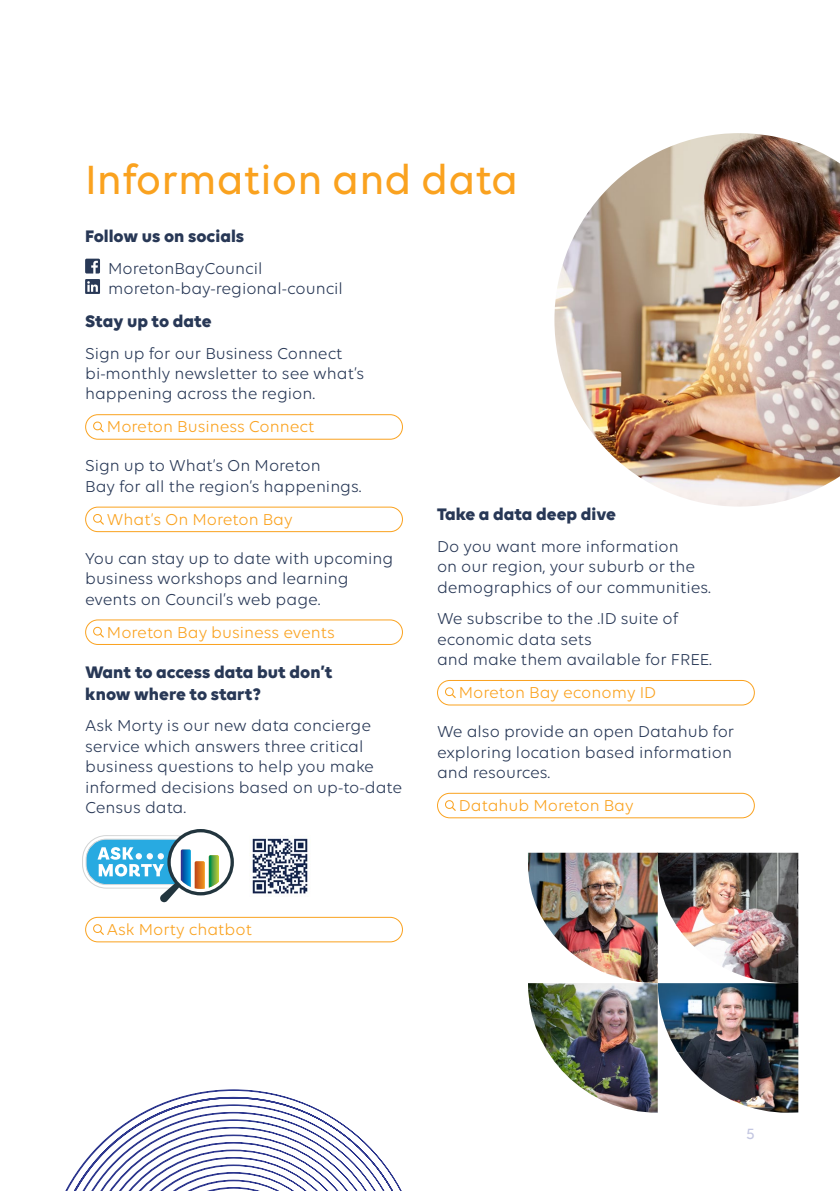
<style>
.page{position:relative;width:840px;height:1191px;background:#fff}
.page>*{position:absolute;margin:0;border:0;box-sizing:border-box;transform-origin:0 0}
.t1{font:500 44px "Volte";color:#faa21f}
.t2{font:700 18px/21.6px "Volte";color:#283856}
.t3{font:17px/20.4px "Volte";color:#283856}
.t4{font:17px "Volte";color:#faa21f}
.t5{font:500 16px "Volte";color:#c3c6e1}
</style>
<div class="page">
<img style="left:554px;top:133px;width:285px;height:373px">
<svg style="left:65px;top:1089px;width:337px;height:102px"></svg>
<img style="left:252px;top:838px;width:56px;height:56px">
<svg style="left:82px;top:829px;width:152px;height:73px"></svg>
<img style="left:528px;top:852px;width:269px;height:260px">
<svg style="left:85px;top:259px;width:15px;height:14px"></svg>
<svg style="left:85px;top:279px;width:15px;height:15px"></svg>
<svg style="left:93px;top:421px;width:11px;height:11px"></svg>
<div style="left:85px;top:414px;width:318px;height:26px;border:1px solid #faa21f;border-radius:12px"></div>
<svg style="left:93px;top:514px;width:11px;height:11px"></svg>
<div style="left:85px;top:506px;width:318px;height:26px;border:1px solid #faa21f;border-radius:12px"></div>
<svg style="left:93px;top:627px;width:11px;height:10px"></svg>
<div style="left:85px;top:619px;width:318px;height:26px;border:1px solid #faa21f;border-radius:12px"></div>
<svg style="left:445px;top:687px;width:10px;height:11px"></svg>
<div style="left:437px;top:680px;width:317px;height:25px;border:1px solid #faa21f;border-radius:12px"></div>
<svg style="left:445px;top:800px;width:10px;height:11px"></svg>
<div style="left:437px;top:793px;width:317px;height:25px;border:1px solid #faa21f;border-radius:12px"></div>
<svg style="left:93px;top:924px;width:11px;height:11px"></svg>
<div style="left:85px;top:917px;width:318px;height:25px;border:1px solid #faa21f;border-radius:12px"></div>
<h1 class="t1" style="left:85px;top:154px;width:434px">Information and data</h1>
<p class="t2" style="left:85px;top:224px;width:160px">Follow us on socials</p>
<p class="t3" style="left:108px;top:257px;width:236px">MoretonBayCouncil moreton-bay-regional-council</p>
<p class="t2" style="left:85px;top:309px;width:128px">Stay up to date</p>
<p class="t3" style="left:85px;top:342px;width:280px">Sign up for our Business Connect bi-monthly newsletter to see what’s happening across the region.</p>
<p class="t4" style="left:107px;top:417px;width:209px">Moreton Business Connect</p>
<p class="t3" style="left:85px;top:455px;width:278px">Sign up to What’s On Moreton<br>Bay for all the region’s happenings.</p>
<p class="t4" style="left:107px;top:509px;width:187px">What’s On Moreton Bay</p>
<p class="t3" style="left:85px;top:548px;width:309px">You can stay up to date with upcoming business workshops and learning events on Council’s web page.</p>
<p class="t4" style="left:107px;top:622px;width:229px">Moreton Bay business events</p>
<p class="t2" style="left:85px;top:660px;width:249px">Want to access data but don’t know where to start?</p>
<p class="t3" style="left:85px;top:715px;width:318px">Ask Morty is our new data concierge service which answers three critical business questions to help you make informed decisions based on up-to-date<br>Census data.</p>
<p class="t2" style="left:437px;top:503px;width:180px">Take a data deep dive</p>
<p class="t3" style="left:437px;top:536px;width:275px">Do you want more information<br>on our region, your suburb or the demographics of our communities.</p>
<p class="t3" style="left:437px;top:608px;width:276px">We subscribe to the .ID suite of economic data sets<br>and make them available for FREE.</p>
<p class="t4" style="left:458px;top:683px;width:199px">Moreton Bay economy ID</p>
<p class="t3" style="left:437px;top:721px;width:298px">We also provide an open Datahub for exploring location based information and resources.</p>
<p class="t4" style="left:458px;top:796px;width:176px">Datahub Moreton Bay</p>
<p class="t4" style="left:107px;top:920px;width:146px">Ask Morty chatbot</p>
<p class="t5" style="left:745px;top:1124px;width:10px">5</p>
</div>
